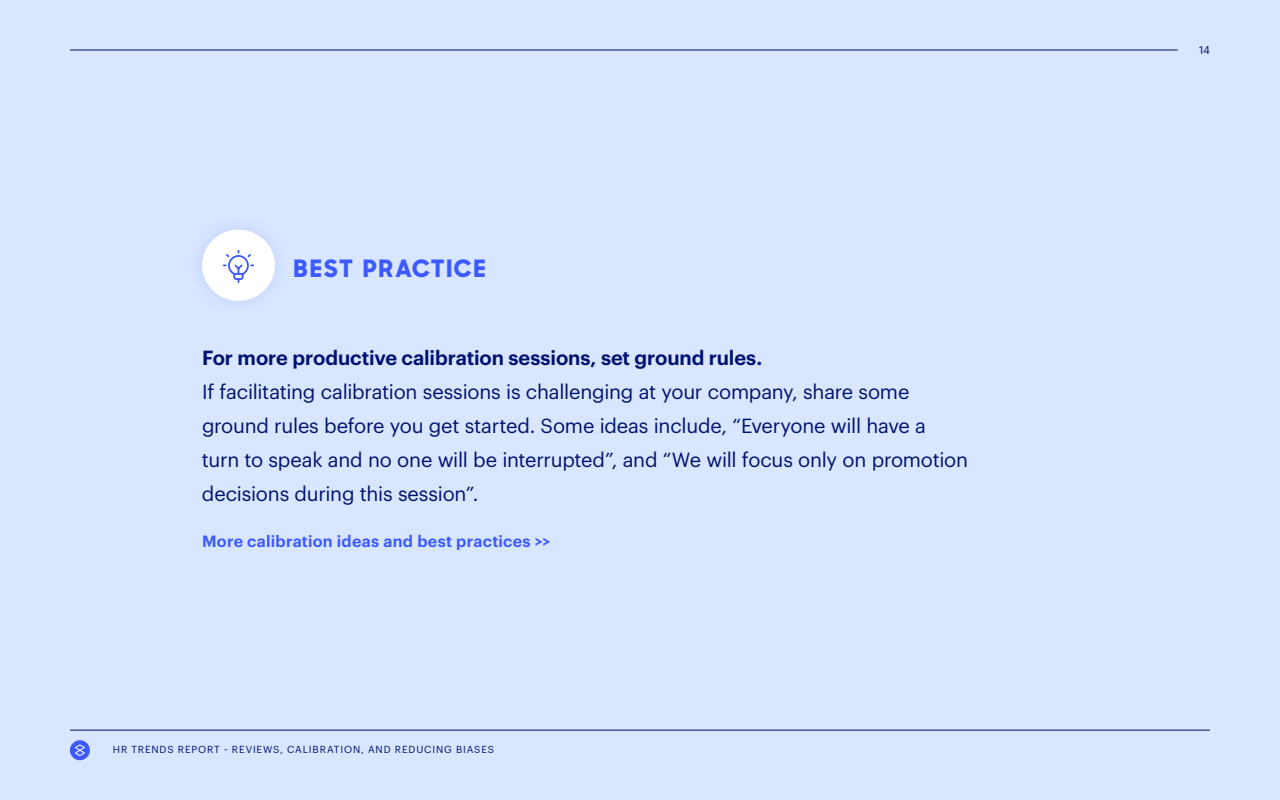
<style>
.page{position:relative;width:1280px;height:800px;background:#d8e6ff}
.page>*{position:absolute;margin:0;border:0;box-sizing:border-box;transform-origin:0 0}
.t1{font:700 29.4px "Sharp Sans Display No 1";letter-spacing:.045em;color:#3c5afe}
.t2{font:20px/34px "Graphik";letter-spacing:-.01em;color:#001271}
.t3{font:600 20px "Graphik";letter-spacing:-.005em;color:#001271}
.t4{font:600 16px "Graphik";letter-spacing:.015em;color:#3c5afe}
.t5{font:11px "Graphik";color:#001271}
.t6{font:10px "Graphik";letter-spacing:.09em;color:#001271}
</style>
<div class="page">
<hr style="left:70px;top:50px;width:1108px;height:1px;background:#001271">
<hr style="left:70px;top:730px;width:1140px;height:1px;background:#001271">
<div style="left:70px;top:740px;width:20px;height:20px;background:#3c5afe;border-radius:50%"></div>
<svg style="left:75px;top:744px;width:10px;height:12px"></svg>
<div style="left:202px;top:230px;width:73px;height:71px;background:#fff;border-radius:50%"></div>
<svg style="left:222px;top:249px;width:32px;height:35px"></svg>
<h1 class="t1" style="left:293px;top:242px;width:194px">BEST PRACTICE</h1>
<p class="t3" style="left:202px;top:342px;width:562px">For more productive calibration sessions, set ground rules.</p>
<p class="t2" style="left:202px;top:373px;width:768px">If facilitating calibration sessions is challenging at your company, share some ground rules before you get started. Some ideas include, “Everyone will have a turn to speak and no one will be interrupted”, and “We will focus only on promotion decisions during this session”.</p>
<p class="t4" style="left:202px;top:529px;width:350px">More calibration ideas and best practices &gt;&gt;</p>
<p class="t6" style="left:113px;top:742px;width:383px">HR Trends Report - Reviews, Calibration, and Reducing Biases</p>
<p class="t5" style="left:1199px;top:42px;width:12px">14</p>
</div>
